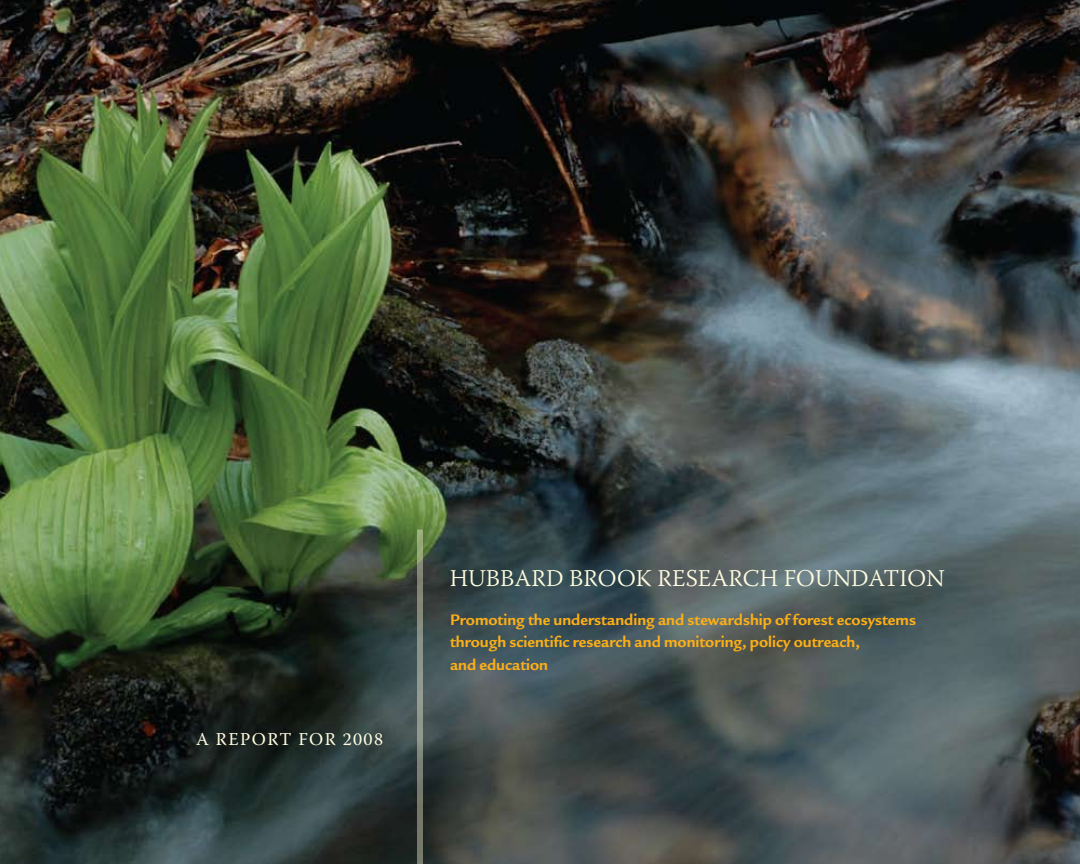
<style>
.page{position:relative;width:1080px;height:864px;background:#fff}
.page>*{position:absolute;margin:0;border:0;box-sizing:border-box;transform-origin:0 0}
.t1{font:300 24px "Warnock Pro";color:#fffcdf}
.t2{font:18px "Warnock Pro";letter-spacing:.075em;color:#fffcdf}
.t3{font:700 16.5px/22.5px "Legacy Sans ITC Std";color:#fcaf17}
</style>
<div class="page">
<img style="left:0;top:0;width:1080px;height:864px">
<svg style="left:417px;top:530px;width:6px;height:334px;background:#848b7c"></svg>
<p class="t2" style="left:196px;top:728px;width:189px">A REPORT FOR 2008</p>
<h1 class="t1" style="left:450px;top:564px;width:496px">HUBBARD BROOK RESEARCH FOUNDATION</h1>
<p class="t3" style="left:450px;top:609px;width:468px">Promoting the understanding and stewardship of forest ecosystems through scientific research and monitoring, policy outreach,<br>and education</p>
</div>
